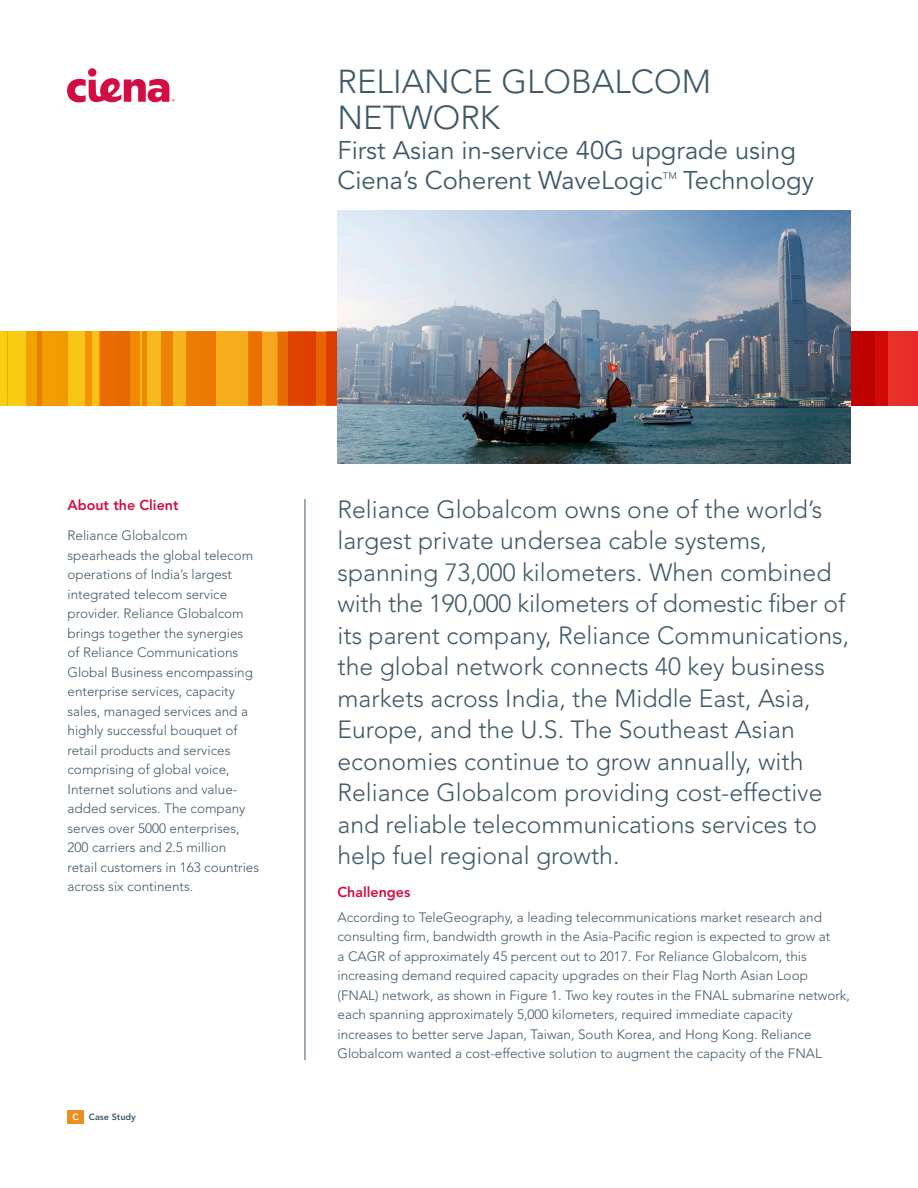
<style>
.page{position:relative;width:918px;height:1188px;background:#fff}
.page>*{position:absolute;margin:0;border:0;box-sizing:border-box;transform-origin:0 0}
.Product_Headline{font:300 33px/36px "Avenir";color:#405968}
.Product_Subhead{font:25.5px/30px "Avenir";color:#405968}
.Headline_for_body_co{font:300 24.75px/31.5px "Avenir";color:#405968}
.Body_Copy{font:800 14.25px "Avenir";color:#d20d44}
.Headline_for_body_co-2{font:800 14.25px "Avenir";color:#d20d44}
.Body_Copy-2{font:300 13.5px/19.5px "Avenir";color:#405968}
.Product_Subhead-2{font:9.6px "Avenir";color:#405968}
.t1{font:800 9px "Avenir";color:#405968}
.t2{font:800 9px "Avenir";color:#fff}
</style>
<div class="page">
<div style="left:88px;top:68px;width:8px;height:9px;background:#d20d44;border-radius:50%"></div>
<svg style="left:67px;top:78px;width:108px;height:24px"></svg>
<hr style="left:305px;top:499px;width:1px;height:561px;background:#405968">
<svg style="left:261px;top:332px;width:77px;height:74px;background:#e7730f"></svg>
<div style="left:288px;top:332px;width:28px;height:74px;background:#de4200"></div>
<svg style="left:91px;top:332px;width:52px;height:74px"></svg>
<div style="left:825px;top:332px;width:49px;height:74px;background:linear-gradient(to bottom,#be0300,#be0300)"></div>
<svg style="left:852px;top:332px;width:66px;height:74px;background:#d31713"></svg>
<svg style="left:67px;top:332px;width:24px;height:74px;background:#f5b60f"></svg>
<div style="left:99px;top:332px;width:41px;height:74px;background:#ef8902"></div>
<div style="left:7px;top:332px;width:34px;height:74px;background:#f8cd13"></div>
<div style="left:0;top:332px;width:7px;height:74px;background:#f8ce12"></div>
<svg style="left:26px;top:332px;width:41px;height:74px;background:#f09900"></svg>
<div style="left:100px;top:332px;width:30px;height:74px;background:#ea6b00"></div>
<svg style="left:143px;top:332px;width:19px;height:74px"></svg>
<svg style="left:162px;top:332px;width:99px;height:74px;background:#f0920e"></svg>
<div style="left:68px;top:1110px;width:16px;height:13px;background:#eb8e22"></div>
<img style="left:338px;top:210px;width:512px;height:254px">
<p class="Product_Headline" style="left:338px;top:63px;width:375px">RELIANCE GLOBALCOM<br>NETWORK</p>
<p class="Product_Subhead" style="left:338px;top:136px;width:460px">First Asian in-service 40G upgrade using<br>Ciena’s Coherent WaveLogic</p>
<p class="Product_Subhead-2" style="left:663px;top:170px;width:16px">TM</p>
<p class="Product_Subhead" style="left:683px;top:166px;width:132px">Technology</p>
<p class="Body_Copy" style="left:68px;top:496px;width:113px">About the Client</p>
<p class="Body_Copy-2" style="left:68px;top:526px;width:193px">Reliance Globalcom spearheads the global telecom operations of India’s largest integrated telecom service provider. Reliance Globalcom brings together the synergies<br>of Reliance Communications<br>Global Business encompassing enterprise services, capacity sales, managed services and a highly successful bouquet of retail products and services comprising of global voice,<br>Internet solutions and value&shy;added services. The company serves over 5000 enterprises,<br>200 carriers and 2.5 million retail customers in 163 countries across six continents.</p>
<p class="t2" style="left:72px;top:1111px;width:8px">C</p>
<p class="t1" style="left:89px;top:1111px;width:48px">Case Study</p>
<p class="Headline_for_body_co" style="left:338px;top:494px;width:513px">Reliance Globalcom owns one of the world’s largest private undersea cable systems, spanning 73,000 kilometers. When combined with the 190,000 kilometers of domestic fiber of its parent company, Reliance Communications, the global network connects 40 key business markets across India, the Middle East, Asia, Europe, and the U.S. The Southeast Asian economies continue to grow annually, with Reliance Globalcom providing cost-effective and reliable telecommunications services to help fuel regional growth.</p>
<p class="Headline_for_body_co-2" style="left:338px;top:883px;width:74px">Challenges</p>
<p class="Body_Copy-2" style="left:338px;top:907px;width:514px">According to TeleGeography, a leading telecommunications market research and consulting firm, bandwidth growth in the Asia-Pacific region is expected to grow at<br>a CAGR of approximately 45 percent out to 2017. For Reliance Globalcom, this increasing demand required capacity upgrades on their Flag North Asian Loop (FNAL) network, as shown in Figure 1. Two key routes in the FNAL submarine network, each spanning approximately 5,000 kilometers, required immediate capacity increases to better serve Japan, Taiwan, South Korea, and Hong Kong. Reliance Globalcom wanted a cost-effective solution to augment the capacity of the FNAL</p>
</div>
